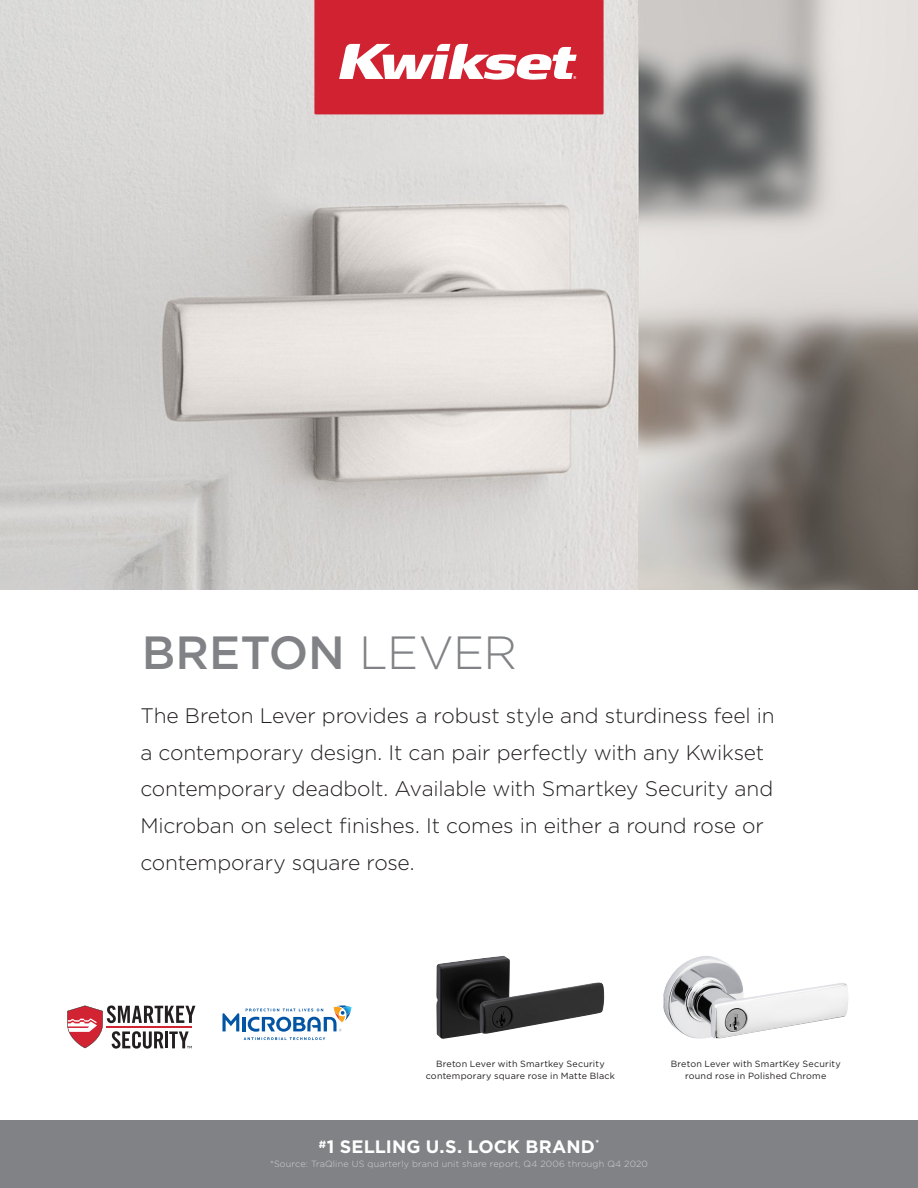
<style>
.page{position:relative;width:918px;height:1188px;background:#fff}
.page>*{position:absolute;margin:0;border:0;box-sizing:border-box;transform-origin:0 0}
.t1{font:500 46.5px "Gotham";color:#808285}
.t2{font:300 21px/36.8px "Gotham";letter-spacing:-.01em;color:#231f20}
.t3{font:700 18px "Gotham";letter-spacing:.005em;color:#fff}
.t4{font:9px/12px "Gotham";letter-spacing:.02em;color:#231f20;text-align:center}
.t5{font:300 9px "Gotham";letter-spacing:.02em;color:#d1d2d4}
.s1{font-weight:300}
</style>
<div class="page">
<div style="left:0;top:1120px;width:918px;height:68px;background:#808285"></div>
<img style="left:0;top:0;width:918px;height:590px">
<img style="left:436px;top:956px;width:168px;height:83px">
<img style="left:663px;top:956px;width:185px;height:83px">
<svg style="left:67px;top:1005px;width:128px;height:44px"></svg>
<svg style="left:222px;top:1005px;width:130px;height:35px"></svg>
<svg style="left:314px;top:0;width:290px;height:114px;background:#d7414e"></svg>
<p class="t1" style="left:142px;top:622px;width:377px">BRETON <span class="s1">LEVER</span></p>
<p class="t2" style="left:140px;top:696px;width:636px">The Breton Lever provides a robust style and sturdiness feel in a contemporary design. It can pair perfectly with any Kwikset contemporary deadbolt. Available with Smartkey Security and Microban on select finishes. It comes in either a round rose or contemporary square rose.</p>
<p class="t4" style="left:426px;top:1057px;width:191px">Breton Lever with Smartkey Security contemporary square rose in Matte Black</p>
<p class="t4" style="left:671px;top:1057px;width:171px">Breton Lever with SmartKey Security</p>
<p class="t4" style="left:685px;top:1069px;width:143px">round rose in Polished Chrome</p>
<p class="t3" style="left:319px;top:1135px;width:282px"><sup>#</sup>1 SELLING U.S. LOCK BRAND<sup>*</sup></p>
<p class="t5" style="left:270px;top:1158px;width:380px">*Source: TraQline US quarterly brand unit share report, Q4 2006 through Q4 2020</p>
</div>
